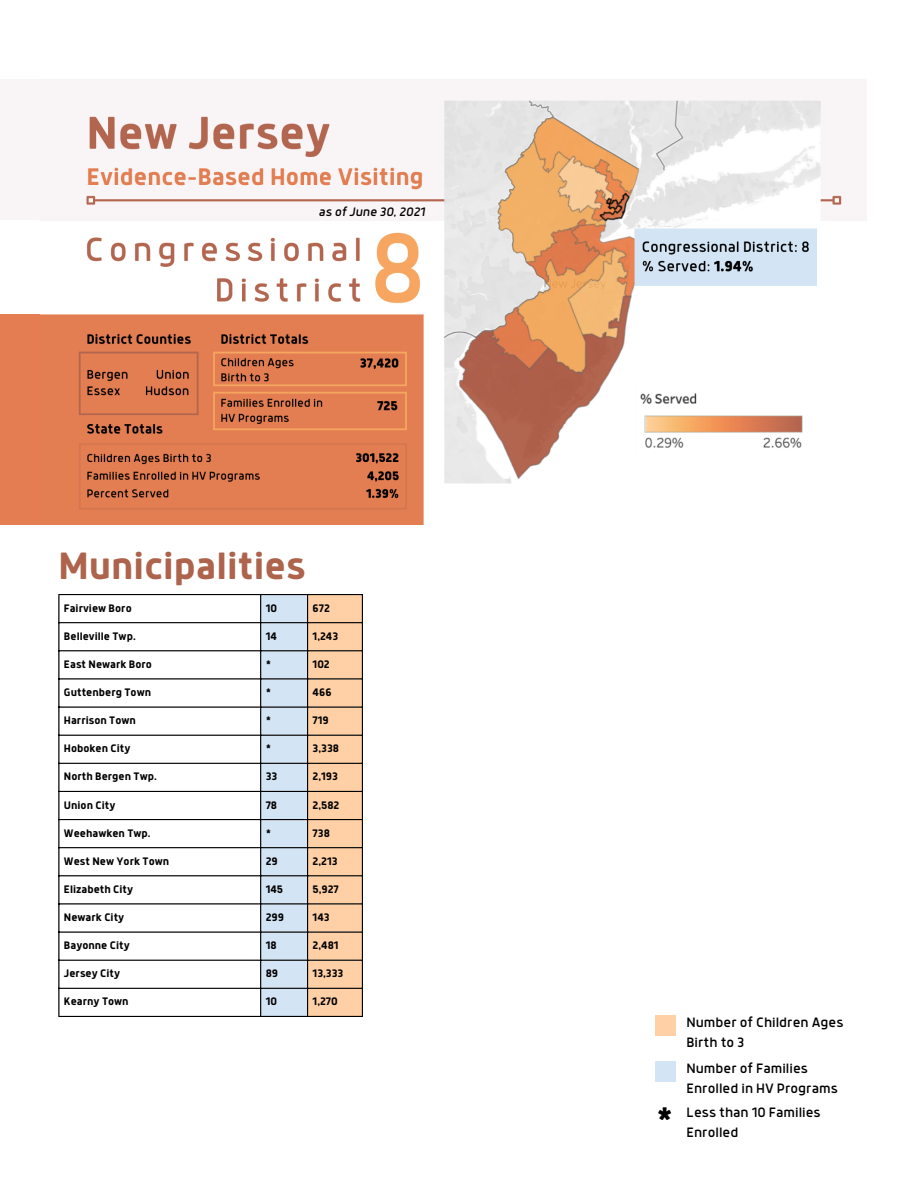
<style>
.page{position:relative;width:918px;height:1188px;background:#fff}
.page>*{position:absolute;margin:0;border:0;box-sizing:border-box;transform-origin:0 0}
.t1{font:700 42px "Anteb";color:#ae644c}
.t2{font:42px "Anteb";color:#000}
.t3{font:15px/20.2px "Anteb";color:#000}
.t4{font:italic 13.5px "Anteb";color:#000}
.t5{font:700 12px "Anteb";color:#000}
</style>
<div class="page">
<div style="left:0;top:314px;width:159px;height:211px;background:#e47d52"></div>
<div style="left:0;top:79px;width:59px;height:141px;background:#f9f4f5"></div>
<div style="left:656px;top:1015px;width:20px;height:20px;background:#ffd0a5"></div>
<div style="left:656px;top:1061px;width:20px;height:20px;background:#d3e4f4"></div>
<img style="left:41px;top:79px;width:826px;height:445px">
<svg style="left:261px;top:595px;width:101px;height:421px;background:#e1d2c4"></svg>
<hr style="left:58px;top:595px;width:1px;height:421px;background:#000">
<hr style="left:260px;top:595px;width:1px;height:421px;background:#000">
<hr style="left:307px;top:595px;width:1px;height:421px;background:#000">
<hr style="left:362px;top:595px;width:1px;height:421px;background:#000">
<hr style="left:58px;top:594px;width:305px;height:1px;background:#000">
<hr style="left:58px;top:622px;width:305px;height:1px;background:#000">
<hr style="left:58px;top:650px;width:305px;height:1px;background:#000">
<hr style="left:58px;top:678px;width:305px;height:2px;background:#000">
<hr style="left:58px;top:706px;width:305px;height:2px;background:#000">
<hr style="left:58px;top:735px;width:305px;height:1px;background:#000">
<hr style="left:58px;top:763px;width:305px;height:1px;background:#000">
<hr style="left:58px;top:791px;width:305px;height:1px;background:#000">
<hr style="left:58px;top:819px;width:305px;height:1px;background:#000">
<hr style="left:58px;top:847px;width:305px;height:1px;background:#000">
<hr style="left:58px;top:875px;width:305px;height:1px;background:#000">
<hr style="left:58px;top:903px;width:305px;height:1px;background:#000">
<hr style="left:58px;top:932px;width:305px;height:1px;background:#000">
<hr style="left:58px;top:960px;width:305px;height:1px;background:#000">
<hr style="left:58px;top:988px;width:305px;height:1px;background:#000">
<hr style="left:58px;top:1016px;width:305px;height:1px;background:#000">
<p class="t4" style="left:319px;top:206px;width:108px">as of June 30, 2021</p>
<p class="t1" style="left:58px;top:548px;width:249px">Municipalities</p>
<p class="t5" style="left:64px;top:603px;width:69px">Fairview Boro</p>
<p class="t5" style="left:266px;top:603px;width:13px">10</p>
<p class="t5" style="left:313px;top:603px;width:19px">672</p>
<p class="t5" style="left:64px;top:631px;width:73px">Belleville Twp.</p>
<p class="t5" style="left:266px;top:631px;width:13px">14</p>
<p class="t5" style="left:313px;top:631px;width:27px">1,243</p>
<p class="t5" style="left:64px;top:659px;width:90px">East Newark Boro</p>
<p class="t5" style="left:266px;top:659px;width:7px">*</p>
<p class="t5" style="left:313px;top:659px;width:19px">102</p>
<p class="t5" style="left:64px;top:687px;width:89px">Guttenberg Town</p>
<p class="t5" style="left:266px;top:687px;width:7px">*</p>
<p class="t5" style="left:313px;top:687px;width:20px">466</p>
<p class="t5" style="left:64px;top:715px;width:73px">Harrison Town</p>
<p class="t5" style="left:266px;top:715px;width:7px">*</p>
<p class="t5" style="left:313px;top:715px;width:18px">719</p>
<p class="t5" style="left:64px;top:743px;width:68px">Hoboken City</p>
<p class="t5" style="left:266px;top:743px;width:7px">*</p>
<p class="t5" style="left:313px;top:743px;width:28px">3,338</p>
<p class="t5" style="left:64px;top:771px;width:94px">North Bergen Twp.</p>
<p class="t5" style="left:266px;top:771px;width:13px">33</p>
<p class="t5" style="left:313px;top:771px;width:27px">2,193</p>
<p class="t5" style="left:64px;top:800px;width:53px">Union City</p>
<p class="t5" style="left:266px;top:800px;width:13px">78</p>
<p class="t5" style="left:313px;top:800px;width:28px">2,582</p>
<p class="t5" style="left:64px;top:828px;width:88px">Weehawken Twp.</p>
<p class="t5" style="left:266px;top:828px;width:7px">*</p>
<p class="t5" style="left:313px;top:828px;width:19px">738</p>
<p class="t5" style="left:64px;top:856px;width:107px">West New York Town</p>
<p class="t5" style="left:266px;top:856px;width:14px">29</p>
<p class="t5" style="left:313px;top:856px;width:27px">2,213</p>
<p class="t5" style="left:64px;top:884px;width:71px">Elizabeth City</p>
<p class="t5" style="left:266px;top:884px;width:19px">145</p>
<p class="t5" style="left:313px;top:884px;width:28px">5,927</p>
<p class="t5" style="left:64px;top:912px;width:62px">Newark City</p>
<p class="t5" style="left:266px;top:912px;width:20px">299</p>
<p class="t5" style="left:313px;top:912px;width:19px">143</p>
<p class="t5" style="left:64px;top:940px;width:67px">Bayonne City</p>
<p class="t5" style="left:266px;top:940px;width:12px">18</p>
<p class="t5" style="left:313px;top:940px;width:28px">2,481</p>
<p class="t5" style="left:64px;top:968px;width:58px">Jersey City</p>
<p class="t5" style="left:266px;top:968px;width:14px">89</p>
<p class="t5" style="left:313px;top:968px;width:32px">13,333</p>
<p class="t5" style="left:64px;top:996px;width:66px">Kearny Town</p>
<p class="t5" style="left:266px;top:996px;width:13px">10</p>
<p class="t5" style="left:313px;top:996px;width:27px">1,270</p>
<p class="t2" style="left:656px;top:1102px;width:20px">*</p>
<p class="t3" style="left:686px;top:1013px;width:159px">Number of Children Ages<br>Birth to 3</p>
<p class="t3" style="left:686px;top:1059px;width:153px">Number of Families<br>Enrolled in HV Programs</p>
<p class="t3" style="left:686px;top:1103px;width:136px">Less than 10 Families</p>
<p class="t3" style="left:686px;top:1123px;width:54px">Enrolled</p>
</div>
